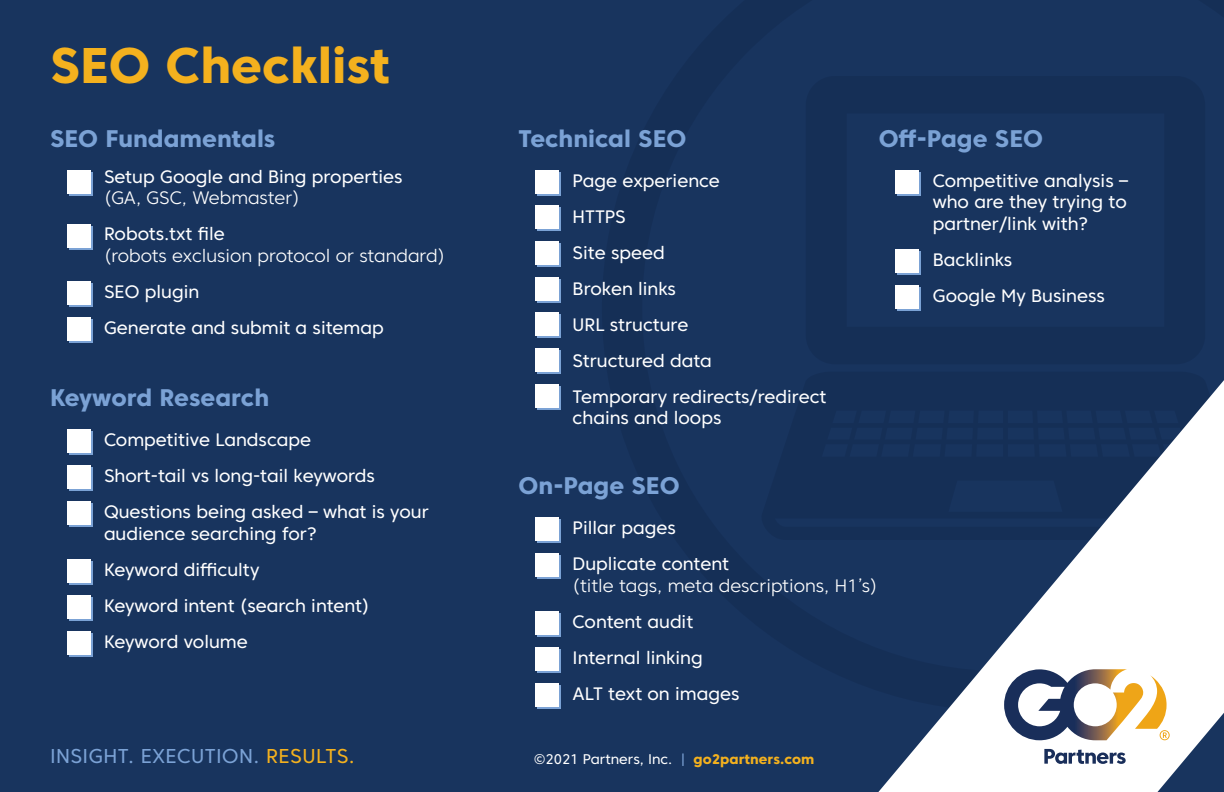
<style>
.page{position:relative;width:1224px;height:792px;background:#18345e}
.page>*{position:absolute;margin:0;border:0;box-sizing:border-box;transform-origin:0 0}
.t1{font:800 50px "Core Sans C 75";color:#f4b11e}
.t2{font:800 24px "Core Sans C 75";color:#7ba2d5}
.t3{font:20px "Core Sans C 45";letter-spacing:.02em;color:#7ba2d5}
.t4{font:18px/36px "Core Sans C 45";color:#fff}
.t5{font:300 18px "Core Sans C 35";color:#fff}
.t6{font:14px "Core Sans C 45";color:#fff}
.s1{color:#f4b11e}
.s2{color:#7ba2d5}
.s3{font-family:"Core Sans C 75";font-weight:800;color:#f4b11e}
</style>
<div class="page">
<svg style="left:878px;top:380px;width:346px;height:412px"></svg>
<div style="left:69px;top:226px;width:24px;height:24px;background:#7ba2d5"></div>
<div style="left:67px;top:224px;width:24px;height:24px;background:#fff"></div>
<div style="left:69px;top:283px;width:24px;height:24px;background:#7ba2d5"></div>
<div style="left:67px;top:281px;width:24px;height:24px;background:#fff"></div>
<div style="left:69px;top:319px;width:24px;height:24px;background:#7ba2d5"></div>
<div style="left:67px;top:317px;width:24px;height:24px;background:#fff"></div>
<div style="left:69px;top:431px;width:24px;height:24px;background:#7ba2d5"></div>
<div style="left:67px;top:429px;width:24px;height:24px;background:#fff"></div>
<div style="left:69px;top:467px;width:24px;height:24px;background:#7ba2d5"></div>
<div style="left:67px;top:465px;width:24px;height:24px;background:#fff"></div>
<div style="left:69px;top:503px;width:24px;height:24px;background:#7ba2d5"></div>
<div style="left:67px;top:501px;width:24px;height:24px;background:#fff"></div>
<div style="left:69px;top:561px;width:24px;height:24px;background:#7ba2d5"></div>
<div style="left:67px;top:559px;width:24px;height:24px;background:#fff"></div>
<div style="left:69px;top:597px;width:24px;height:24px;background:#7ba2d5"></div>
<div style="left:67px;top:595px;width:24px;height:24px;background:#fff"></div>
<div style="left:69px;top:633px;width:24px;height:24px;background:#7ba2d5"></div>
<div style="left:67px;top:631px;width:24px;height:24px;background:#fff"></div>
<svg style="left:537px;top:172px;width:24px;height:23px"></svg>
<div style="left:535px;top:170px;width:24px;height:23px;background:#fff"></div>
<div style="left:537px;top:207px;width:24px;height:24px;background:#7ba2d5"></div>
<div style="left:535px;top:205px;width:24px;height:24px;background:#fff"></div>
<div style="left:537px;top:243px;width:24px;height:24px;background:#7ba2d5"></div>
<div style="left:535px;top:241px;width:24px;height:24px;background:#fff"></div>
<div style="left:537px;top:279px;width:24px;height:24px;background:#7ba2d5"></div>
<div style="left:535px;top:277px;width:24px;height:24px;background:#fff"></div>
<div style="left:537px;top:315px;width:24px;height:23px;background:#7ba2d5"></div>
<div style="left:535px;top:313px;width:24px;height:23px;background:#fff"></div>
<div style="left:537px;top:350px;width:24px;height:24px;background:#7ba2d5"></div>
<div style="left:535px;top:348px;width:24px;height:24px;background:#fff"></div>
<div style="left:537px;top:386px;width:24px;height:24px;background:#7ba2d5"></div>
<div style="left:535px;top:384px;width:24px;height:24px;background:#fff"></div>
<div style="left:537px;top:520px;width:24px;height:23px;background:#7ba2d5"></div>
<div style="left:535px;top:518px;width:24px;height:23px;background:#fff"></div>
<div style="left:537px;top:556px;width:24px;height:23px;background:#7ba2d5"></div>
<div style="left:535px;top:554px;width:24px;height:23px;background:#fff"></div>
<div style="left:537px;top:613px;width:24px;height:24px;background:#7ba2d5"></div>
<div style="left:535px;top:611px;width:24px;height:24px;background:#fff"></div>
<div style="left:537px;top:649px;width:24px;height:24px;background:#7ba2d5"></div>
<div style="left:535px;top:647px;width:24px;height:24px;background:#fff"></div>
<div style="left:537px;top:685px;width:24px;height:24px;background:#7ba2d5"></div>
<div style="left:535px;top:683px;width:24px;height:24px;background:#fff"></div>
<svg style="left:898px;top:172px;width:23px;height:23px"></svg>
<div style="left:896px;top:170px;width:23px;height:23px;background:#fff"></div>
<div style="left:898px;top:251px;width:23px;height:24px;background:#7ba2d5"></div>
<div style="left:896px;top:249px;width:23px;height:24px;background:#fff"></div>
<div style="left:898px;top:287px;width:23px;height:24px;background:#7ba2d5"></div>
<div style="left:896px;top:285px;width:23px;height:24px;background:#fff"></div>
<div style="left:69px;top:172px;width:24px;height:24px;background:#7ba2d5"></div>
<div style="left:67px;top:170px;width:24px;height:24px;background:#fff"></div>
<svg style="left:1044px;top:749px;width:82px;height:15px"></svg>
<svg style="left:1004px;top:669px;width:166px;height:71px"></svg>
<h1 class="t1" style="left:50px;top:34px;width:341px">SEO Checklist</h1>
<h2 class="t2" style="left:50px;top:123px;width:227px">SEO Fundamentals</h2>
<p class="t4" style="left:104px;top:158px;width:300px">Setup Google and Bing properties</p>
<p class="t5" style="left:104px;top:187px;width:197px">(GA, GSC, Webmaster)</p>
<p class="t4" style="left:104px;top:216px;width:122px">Robots.txt file</p>
<p class="t5" style="left:104px;top:244px;width:343px">(robots exclusion protocol or standard)</p>
<p class="t4" style="left:104px;top:273px;width:281px">SEO plugin<br>Generate and submit a sitemap</p>
<h2 class="t2" style="left:50px;top:383px;width:221px">Keyword Research</h2>
<p class="t4" style="left:104px;top:422px;width:326px">Competitive Landscape<br>Short-tail vs long-tail keywords<br>Questions being asked – what is your</p>
<p class="t4" style="left:104px;top:516px;width:267px">audience searching for?<br>Keyword difficulty<br>Keyword intent (search intent)<br>Keyword volume</p>
<h2 class="t2" style="left:519px;top:123px;width:169px">Technical SEO</h2>
<p class="t4" style="left:573px;top:162px;width:255px">Page experience<br>HTTPS<br>Site speed<br>Broken links<br>URL structure<br>Structured data<br>Temporary redirects/redirect</p>
<p class="t4" style="left:573px;top:400px;width:150px">chains and loops</p>
<h2 class="t2" style="left:879px;top:123px;width:166px">Off-Page SEO</h2>
<p class="t4" style="left:933px;top:169px;width:197px;line-height:21.6px;text-align:justify">Competitive analysis – who are they trying to partner/link with?</p>
<p class="t4" style="left:933px;top:241px;width:174px">Backlinks<br>Google My Business</p>
<h2 class="t2" style="left:519px;top:471px;width:163px">On-Page SEO</h2>
<p class="t4" style="left:573px;top:510px;width:158px">Pillar pages<br>Duplicate content</p>
<p class="t5" style="left:573px;top:574px;width:306px">(title tags, meta descriptions, H1’s)</p>
<p class="t4" style="left:573px;top:604px;width:168px">Content audit<br>Internal linking<br>ALT text on images</p>
<p class="t3" style="left:50px;top:743px;width:306px">INSIGHT. EXECUTION. <span class="s1">RESULTS.</span></p>
<p class="t6" style="left:534px;top:750px;width:282px">©2021 Partners, Inc. <span class="s2">|</span> <span class="s3">go2partners.com</span></p>
</div>
